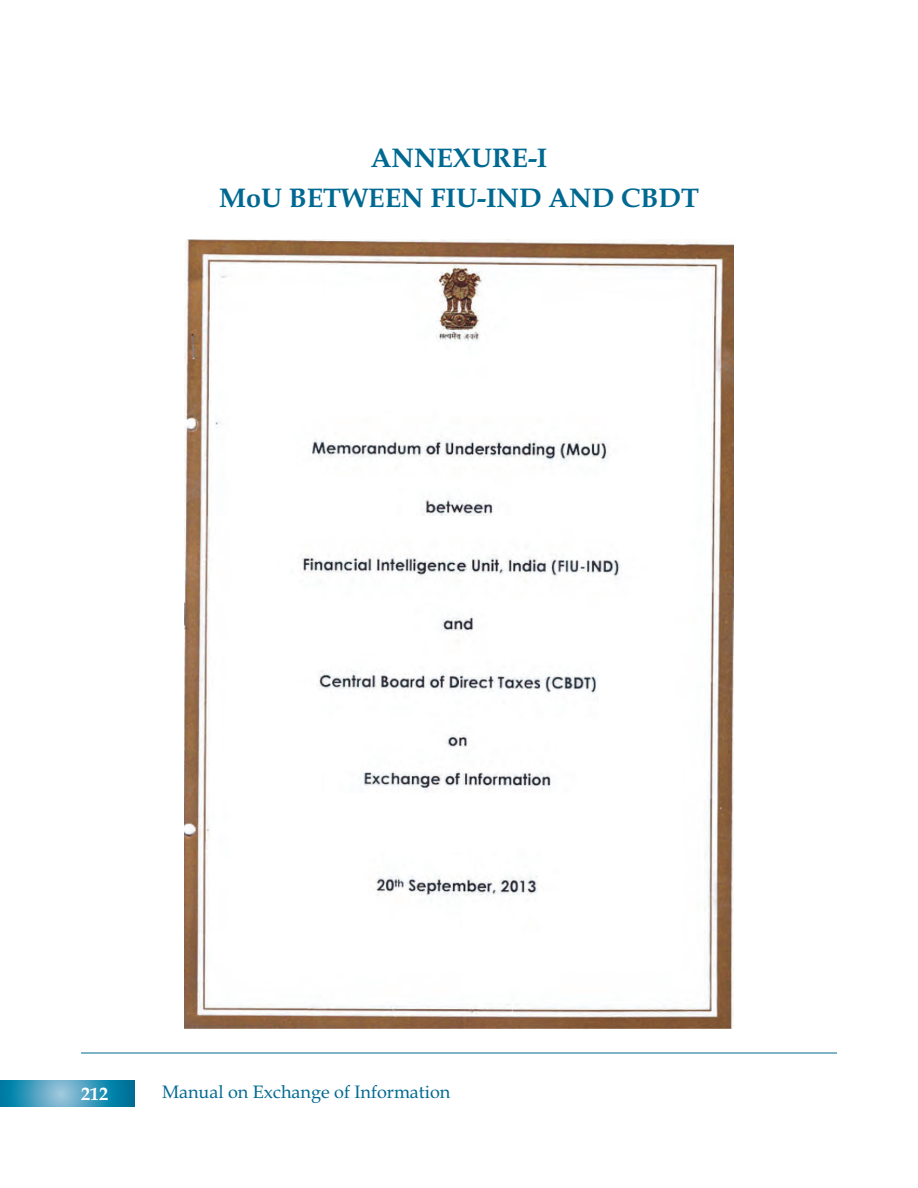
<style>
.page{position:relative;width:918px;height:1188px;background:#fff}
.page>*{position:absolute;margin:0;border:0;box-sizing:border-box;transform-origin:0 0}
.t1{font:700 27px/40.5px "Book Antiqua";color:#006991;text-align:center}
.t2{font:18px "Book Antiqua";color:#006991}
.t3{font:700 18px "Book Antiqua";color:#fff}
</style>
<div class="page">
<svg style="left:0;top:1080px;width:135px;height:27px;background:#3a98b9"></svg>
<hr style="left:81px;top:1053px;width:756px;height:1px;background:#006991">
<img style="left:184px;top:240px;width:550px;height:788px">
<p class="t1" style="left:219px;top:140px;width:482px">ANNEXURE-I<br>MoU BETWEEN FIU-IND AND CBDT</p>
<p class="t3" style="left:81px;top:1087px;width:28px">212</p>
<p class="t2" style="left:162px;top:1084px;width:290px">Manual on Exchange of Information</p>
</div>
